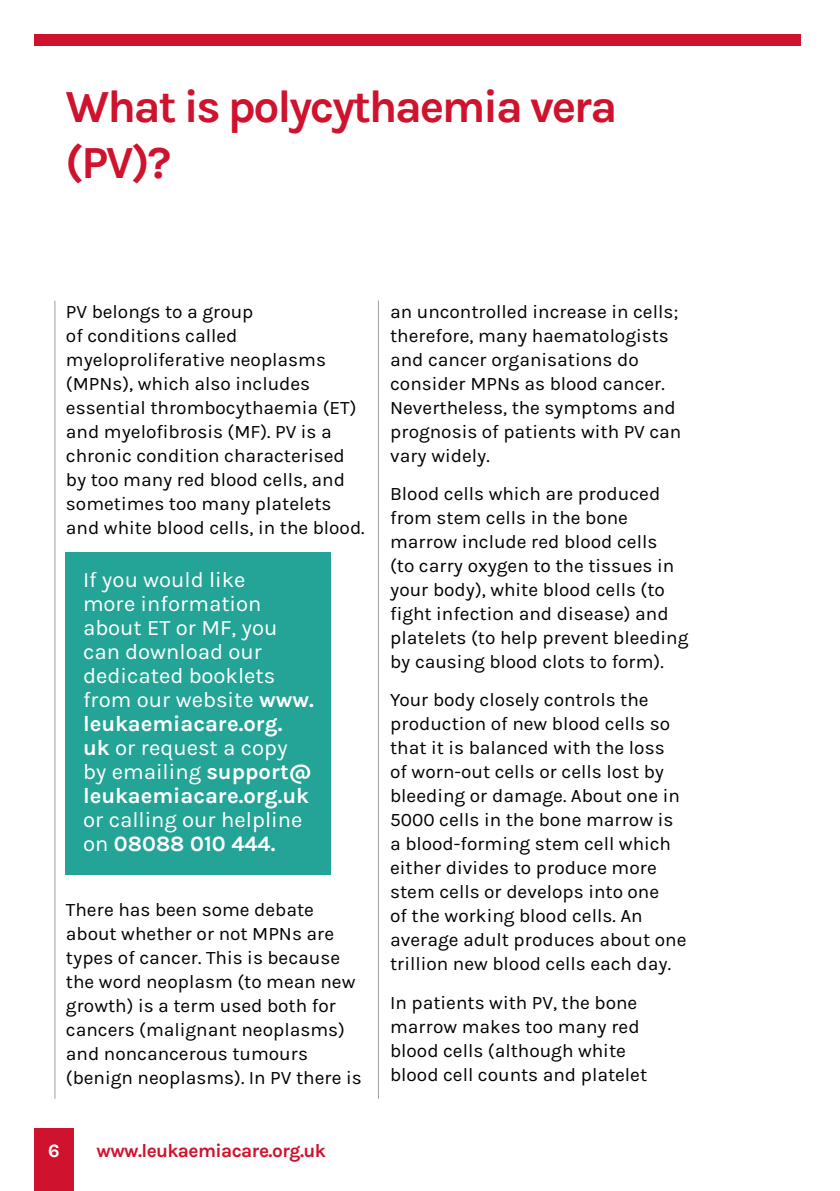
<style>
.page{position:relative;width:840px;height:1191px;background:#fff}
.page>*{position:absolute;margin:0;border:0;box-sizing:border-box;transform-origin:0 0}
.t1{font:700 46px/56px "Karla";letter-spacing:-.05em;color:#cf122d}
.t2{font:22px/24px "Karla";color:#fff}
.t3{font:19px/24px "Karla";color:#000}
.t4{font:700 19px "Karla";letter-spacing:-.03em;color:#cf122d}
.t5{font:700 19px "Karla";color:#fff}
.s1{font-weight:700}
</style>
<div class="page">
<div style="left:34px;top:1128px;width:40px;height:63px;background:#cf122d"></div>
<div style="left:34px;top:34px;width:765px;height:11px;background:#cf122d"></div>
<hr style="left:55px;top:300px;width:1px;height:798px;background:#9d9d9c">
<hr style="left:378px;top:300px;width:1px;height:798px;background:#9d9d9c">
<div style="left:65px;top:552px;width:266px;height:322px;background:#23a496"></div>
<h1 class="t1" style="left:65px;top:78px;width:553px">What is polycythaemia vera (PV)?</h1>
<p class="t3" style="left:66px;top:300px;width:300px">PV belongs to a group<br>of conditions called myeloproliferative neoplasms (MPNs), which also includes essential thrombocythaemia (ET) and myelofibrosis (MF). PV is a chronic condition characterised by too many red blood cells, and sometimes too many platelets and white blood cells, in the blood.</p>
<p class="t2" style="left:83px;top:568px;width:232px">If you would like<br>more information about ET or MF, you can download our dedicated booklets from our website <span class="s1">www. leukaemiacare.org. uk</span> or request a copy by emailing <span class="s1">support@ leukaemiacare.org.uk</span></p>
<p class="t2" style="left:83px;top:808px;width:221px">or calling our helpline on <span class="s1">08088 010 444.</span></p>
<p class="t3" style="left:66px;top:898px;width:297px">There has been some debate about whether or not MPNs are types of cancer. This is because the word neoplasm (to mean new growth) is a term used both for cancers (malignant neoplasms) and noncancerous tumours (benign neoplasms). In PV there is</p>
<p class="t5" style="left:48px;top:1140px;width:13px">6</p>
<p class="t4" style="left:96px;top:1140px;width:231px">www.leukaemiacare.org.uk</p>
<p class="t3" style="left:390px;top:300px;width:292px">an uncontrolled increase in cells; therefore, many haematologists and cancer organisations do consider MPNs as blood cancer.<br>Nevertheless, the symptoms and prognosis of patients with PV can vary widely.</p>
<p class="t3" style="left:390px;top:482px;width:300px">Blood cells which are produced from stem cells in the bone marrow include red blood cells<br>(to carry oxygen to the tissues in your body), white blood cells (to fight infection and disease) and platelets (to help prevent bleeding by causing blood clots to form).</p>
<p class="t3" style="left:390px;top:688px;width:298px">Your body closely controls the production of new blood cells so that it is balanced with the loss<br>of worn-out cells or cells lost by bleeding or damage. About one in<br>5000 cells in the bone marrow is a blood-forming stem cell which either divides to produce more stem cells or develops into one<br>of the working blood cells. An average adult produces about one trillion new blood cells each day.</p>
<p class="t3" style="left:390px;top:990px;width:258px">In patients with PV, the bone marrow makes too many red blood cells (although white blood cell counts and platelet</p>
</div>
